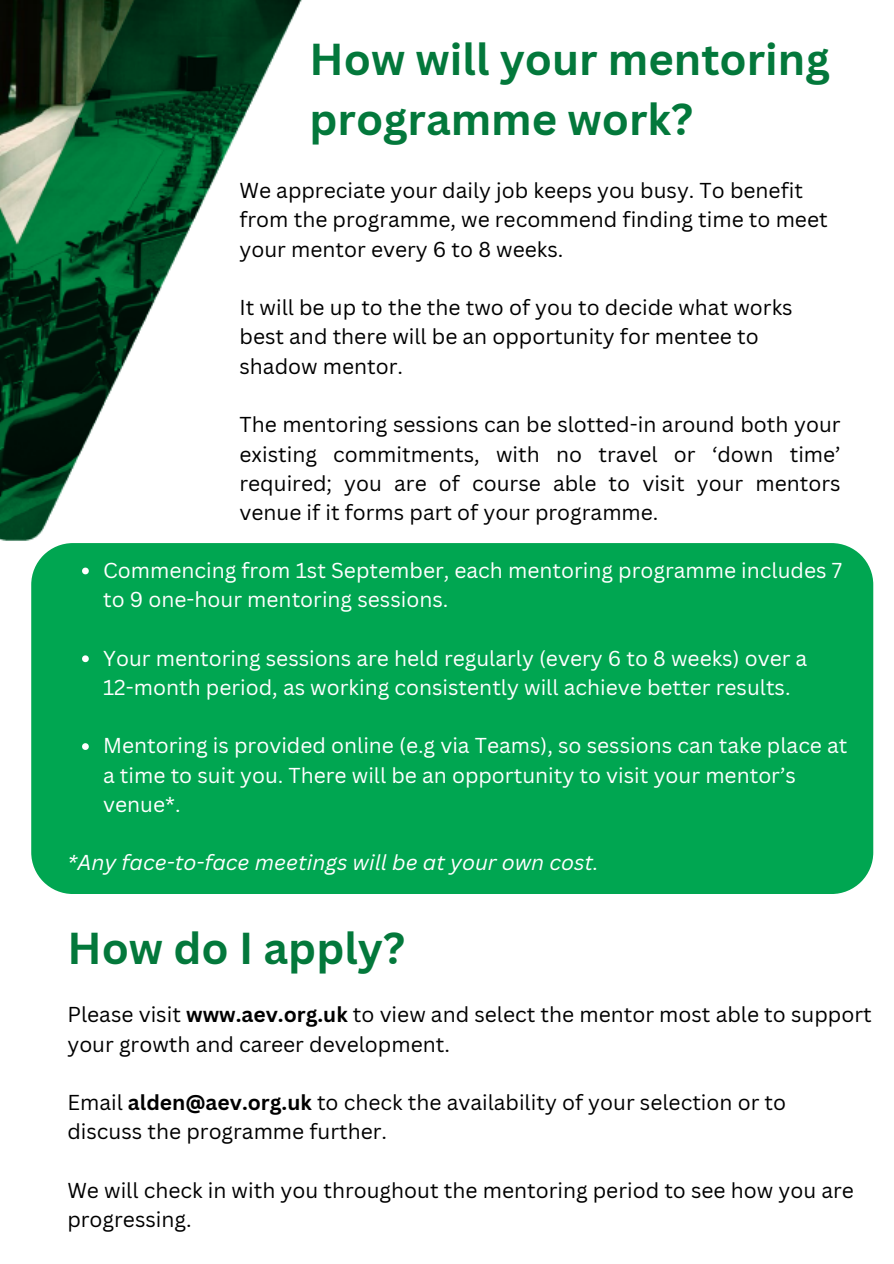
<style>
.page{position:relative;width:894px;height:1264px;background:#fff}
.page>*{position:absolute;margin:0;border:0;box-sizing:border-box;transform-origin:0 0}
.t1{font:700 43.5px/60.8px "Canva Sans";color:#03783b}
.t2{font:21px/29.2px "Canva Sans";color:#000}
.t3{font:21px/29.2px "Canva Sans";color:#fff}
.t4{font:italic 21px "Canva Sans";color:#fff}
.s1{font-weight:700}
</style>
<div class="page">
<img style="left:0;top:0;width:302px;height:541px">
<div style="left:31px;top:543px;width:842px;height:351px;background:#00a651"></div>
<svg style="left:82px;top:567px;width:7px;height:7px"></svg>
<svg style="left:82px;top:655px;width:7px;height:7px"></svg>
<svg style="left:82px;top:743px;width:7px;height:7px"></svg>
<p class="t1" style="left:309px;top:27px;width:521px">How will your mentoring programme work?</p>
<p class="t2" style="left:239px;top:175px;width:589px">We appreciate your daily job keeps you busy. To benefit from the programme, we recommend finding time to meet your mentor every 6 to 8 weeks.</p>
<p class="t2" style="left:239px;top:292px;width:554px">It will be up to the the two of you to decide what works best and there will be an opportunity for mentee to</p>
<p class="t2" style="left:239px;top:351px;width:165px">shadow mentor.</p>
<h1 class="t2" style="left:239px;top:409px;width:602px;text-align:justify">The mentoring sessions can be slotted-in around both your existing commitments, with no travel or ‘down time’ required; you are of course able to visit your mentors venue if it forms part of your programme.</h1>
<h1 class="t3" style="left:103px;top:555px;width:740px">Commencing from 1st September, each mentoring programme includes 7 to 9 one-hour mentoring sessions.</h1>
<p class="t3" style="left:103px;top:642px;width:705px">Your mentoring sessions are held regularly (every 6 to 8 weeks) over a<br>12-month period, as working consistently will achieve better results.</p>
<p class="t3" style="left:103px;top:730px;width:745px">Mentoring is provided online (e.g via Teams), so sessions can take place at a time to suit you. There will be an opportunity to visit your mentor’s venue*.</p>
<p class="t4" style="left:67px;top:848px;width:532px">*Any face-to-face meetings will be at your own cost.</p>
<p class="t1" style="left:67px;top:917px;width:339px">How do I apply?</p>
<p class="t2" style="left:67px;top:999px;width:805px">Please visit <span class="s1">www.aev.org.uk</span> to view and select the mentor most able to support your growth and career development.</p>
<p class="t2" style="left:67px;top:1087px;width:720px">Email <span class="s1">alden@aev.org.uk</span> to check the availability of your selection or to</p>
<p class="t2" style="left:67px;top:1116px;width:321px">discuss the programme further.</p>
<p class="t2" style="left:67px;top:1175px;width:787px">We will check in with you throughout the mentoring period to see how you are progressing.</p>
</div>
